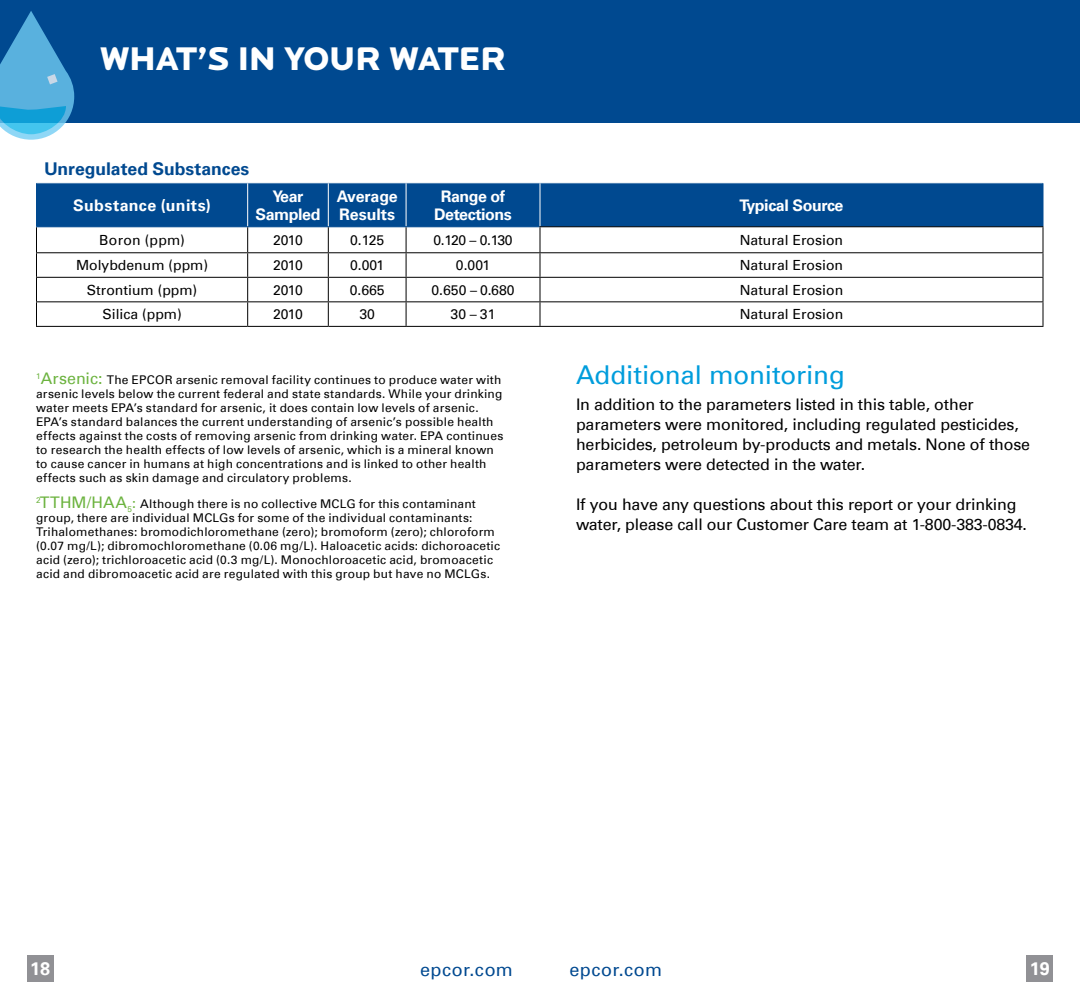
<style>
.page{position:relative;width:1080px;height:1008px;background:#fff}
.page>*{position:absolute;margin:0;border:0;box-sizing:border-box;transform-origin:0 0}
.t1{font:900 34px "Locator Display";letter-spacing:-.015em;color:#fff}
.t2{font:26px "Univers Com 55 Roman";letter-spacing:-.005em;color:#009ddc}
.t3{font:18px "Univers Com 55 Roman";letter-spacing:.03em;color:#004990}
.t4{font:700 18px "Univers Com 65";color:#fff}
.t5{font:700 17.6px "Univers Com 65";color:#004990}
.t6{font:16px/20px "Univers Com 55 Roman";letter-spacing:-.01em;color:#000}
.t7{font:700 16px/18px "Univers Com 65";letter-spacing:-.025em;color:#fff;text-align:center}
.t8{font:700 16px "Univers Com 65";letter-spacing:.025em;color:#fff}
.t9{font:700 16px/18px "Univers Com 65";color:#fff}
.t10{font:14px "Univers Com 55 Roman";color:#000}
.t11{font:14px "Univers Com 55 Roman";letter-spacing:.025em;color:#000}
.t12{font:12px/14px "Univers Com 55 Roman";letter-spacing:.02em;color:#000}
.s1{font-size:16px;color:#6cb33f}
.s2{font-size:14px;color:#6cb33f}
</style>
<div class="page">
<div style="left:540px;top:0;width:540px;height:123px;background:#004990"></div>
<div style="left:27px;top:955px;width:26px;height:27px;background:#919195"></div>
<div style="left:0;top:0;width:540px;height:123px;background:#004990"></div>
<svg style="left:0;top:11px;width:74px;height:129px"></svg>
<div style="left:37px;top:183px;width:1005px;height:44px;background:#004990"></div>
<hr style="left:247px;top:183px;width:1px;height:43px;background:#fff">
<hr style="left:328px;top:183px;width:1px;height:43px;background:#fff">
<hr style="left:406px;top:183px;width:1px;height:43px;background:#fff">
<hr style="left:540px;top:183px;width:1px;height:43px;background:#fff">
<hr style="left:36px;top:183px;width:1px;height:43px;background:#004990">
<hr style="left:1042px;top:183px;width:2px;height:43px;background:#004990">
<hr style="left:36px;top:226px;width:212px;height:1px;background:#004990">
<hr style="left:248px;top:226px;width:80px;height:1px;background:#004990">
<hr style="left:328px;top:226px;width:78px;height:1px;background:#004990">
<hr style="left:406px;top:226px;width:133px;height:1px;background:#004990">
<hr style="left:540px;top:226px;width:504px;height:1px;background:#000">
<hr style="left:1042px;top:227px;width:2px;height:25px;background:#000">
<hr style="left:36px;top:252px;width:212px;height:1px;background:#000">
<hr style="left:248px;top:252px;width:80px;height:1px;background:#000">
<hr style="left:328px;top:252px;width:78px;height:1px;background:#000">
<hr style="left:406px;top:252px;width:134px;height:1px;background:#000">
<hr style="left:540px;top:252px;width:504px;height:1px;background:#000">
<hr style="left:1042px;top:253px;width:2px;height:24px;background:#000">
<hr style="left:36px;top:277px;width:212px;height:1px;background:#000">
<hr style="left:248px;top:277px;width:80px;height:1px;background:#000">
<hr style="left:328px;top:277px;width:78px;height:1px;background:#000">
<hr style="left:406px;top:277px;width:134px;height:1px;background:#000">
<hr style="left:540px;top:277px;width:504px;height:1px;background:#000">
<hr style="left:1042px;top:278px;width:2px;height:23px;background:#000">
<hr style="left:36px;top:301px;width:212px;height:1px;background:#000">
<svg style="left:36px;top:227px;width:1px;height:99px"></svg>
<hr style="left:248px;top:301px;width:80px;height:1px;background:#000">
<svg style="left:247px;top:227px;width:1px;height:99px"></svg>
<hr style="left:328px;top:301px;width:78px;height:1px;background:#000">
<svg style="left:328px;top:227px;width:1px;height:99px"></svg>
<hr style="left:406px;top:301px;width:134px;height:1px;background:#000">
<svg style="left:406px;top:227px;width:1px;height:99px"></svg>
<hr style="left:540px;top:301px;width:504px;height:1px;background:#000">
<svg style="left:540px;top:227px;width:1px;height:99px"></svg>
<hr style="left:1042px;top:302px;width:2px;height:24px;background:#000">
<hr style="left:36px;top:326px;width:212px;height:1px;background:#000">
<hr style="left:248px;top:326px;width:80px;height:1px;background:#000">
<hr style="left:328px;top:326px;width:78px;height:1px;background:#000">
<hr style="left:406px;top:326px;width:134px;height:1px;background:#000">
<hr style="left:540px;top:326px;width:504px;height:1px;background:#000">
<div style="left:1027px;top:955px;width:26px;height:27px;background:#919195"></div>
<h1 class="t1" style="left:100px;top:39px;width:408px">WHAT’S IN YOUR WATER</h1>
<h3 class="t5" style="left:44px;top:158px;width:206px">Unregulated Substances</h3>
<h3 class="t8" style="left:73px;top:195px;width:139px">Substance (units)</h3>
<h3 class="t7" style="left:255px;top:187px;width:67px">Year<br>Sampled</h3>
<h3 class="t9" style="left:337px;top:187px;width:63px">Average<br>Results</h3>
<h3 class="t7" style="left:434px;top:187px;width:79px">Range of<br>Detections</h3>
<h3 class="t7" style="left:739px;top:196px;width:106px">Typical Source</h3>
<p class="t11" style="left:99px;top:231px;width:87px">Boron (ppm)</p>
<p class="t10" style="left:273px;top:231px;width:31px">2010</p>
<p class="t10" style="left:350px;top:231px;width:36px">0.125</p>
<p class="t10" style="left:433px;top:231px;width:81px">0.120 – 0.130</p>
<p class="t10" style="left:740px;top:231px;width:105px">Natural Erosion</p>
<p class="t10" style="left:76px;top:257px;width:134px">Molybdenum (ppm)</p>
<p class="t10" style="left:273px;top:257px;width:31px">2010</p>
<p class="t10" style="left:350px;top:257px;width:36px">0.001</p>
<p class="t10" style="left:456px;top:257px;width:36px">0.001</p>
<p class="t10" style="left:740px;top:257px;width:105px">Natural Erosion</p>
<p class="t10" style="left:87px;top:281px;width:112px">Strontium (ppm)</p>
<p class="t10" style="left:273px;top:281px;width:31px">2010</p>
<p class="t10" style="left:350px;top:281px;width:37px">0.665</p>
<p class="t10" style="left:432px;top:281px;width:85px">0.650 – 0.680</p>
<p class="t10" style="left:740px;top:281px;width:105px">Natural Erosion</p>
<p class="t10" style="left:102px;top:306px;width:81px">Silica (ppm)</p>
<p class="t10" style="left:273px;top:306px;width:31px">2010</p>
<p class="t10" style="left:359px;top:306px;width:17px">30</p>
<p class="t10" style="left:451px;top:306px;width:46px">30 – 31</p>
<p class="t10" style="left:740px;top:306px;width:105px">Natural Erosion</p>
<p class="t12" style="left:36px;top:373px;width:469px"><sup>1</sup><span class="s1">Arsenic:</span> The EPCOR arsenic removal facility continues to produce water with arsenic levels below the current federal and state standards. While your drinking water meets EPA’s standard for arsenic, it does contain low levels of arsenic.<br>EPA’s standard balances the current understanding of arsenic’s possible health effects against the costs of removing arsenic from drinking water. EPA continues to research the health effects of low levels of arsenic, which is a mineral known to cause cancer in humans at high concentrations and is linked to other health effects such as skin damage and circulatory problems.</p>
<p class="t12" style="left:36px;top:496px;width:466px"><sup>2</sup><span class="s1">TTHM/HAA</span><sub>5</sub><span class="s2">:</span> Although there is no collective MCLG for this contaminant group, there are individual MCLGs for some of the individual contaminants:<br>Trihalomethanes: bromodichloromethane (zero); bromoform (zero); chloroform (0.07 mg/L); dibromochloromethane (0.06 mg/L). Haloacetic acids: dichoroacetic acid (zero); trichloroacetic acid (0.3 mg/L). Monochloroacetic acid, bromoacetic acid and dibromoacetic acid are regulated with this group but have no MCLGs.</p>
<h2 class="t2" style="left:576px;top:359px;width:270px">Additional monitoring</h2>
<h3 class="t6" style="left:576px;top:394px;width:456px">In addition to the parameters listed in this table, other parameters were monitored, including regulated pesticides, herbicides, petroleum by-products and metals. None of those parameters were detected in the water.</h3>
<h3 class="t6" style="left:576px;top:494px;width:453px">If you have any questions about this report or your drinking water, please call our Customer Care team at 1-800-383-0834.</h3>
<h3 class="t4" style="left:30px;top:958px;width:21px">18</h3>
<h3 class="t3" style="left:420px;top:959px;width:94px">epcor.com</h3>
<h3 class="t3" style="left:569px;top:959px;width:94px">epcor.com</h3>
<h3 class="t4" style="left:1030px;top:958px;width:21px">19</h3>
</div>
